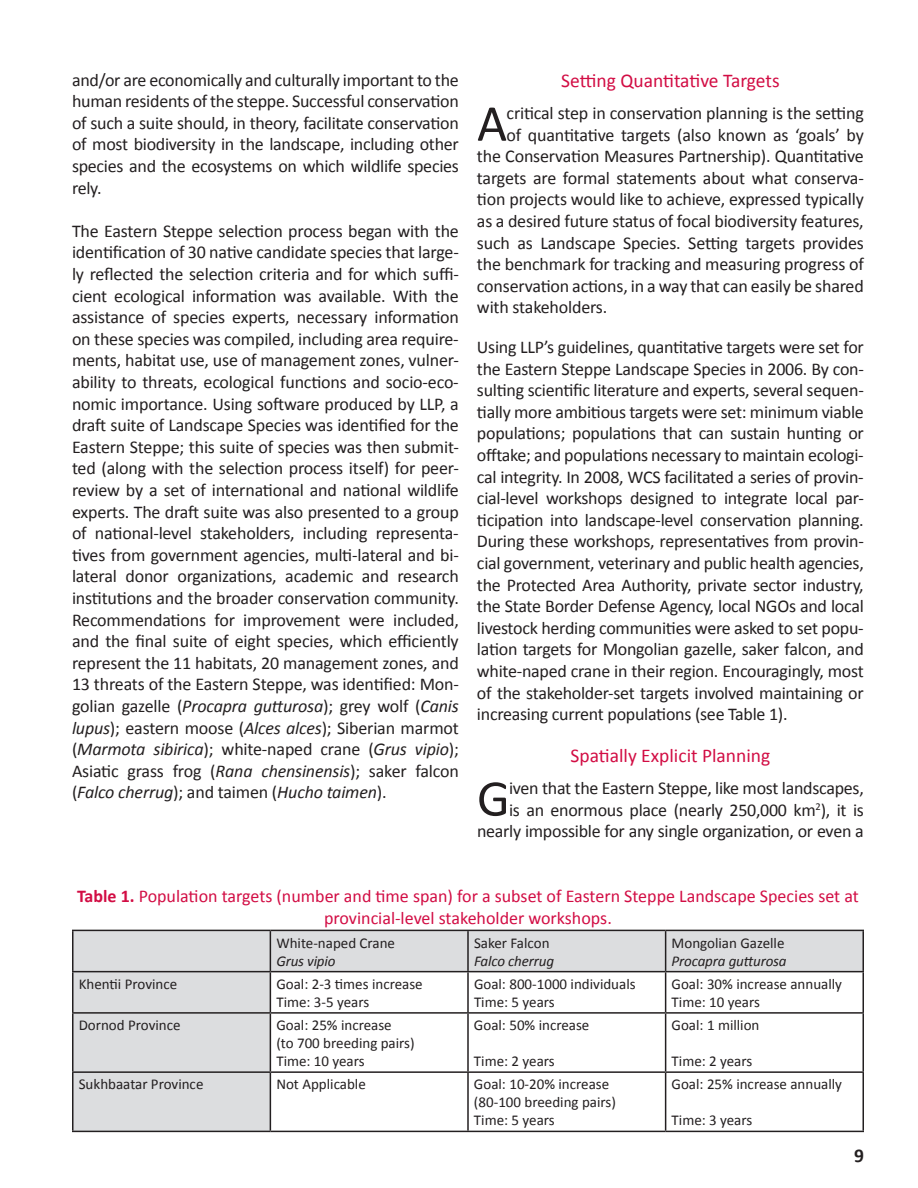
<style>
.page{position:relative;width:918px;height:1188px;background:#fff}
.page>*{position:absolute;margin:0;border:0;box-sizing:border-box;transform-origin:0 0}
.t1{font:52.05px "Calibri";color:#231f20}
.t2{font:19.5px "Calibri";color:#d20d44}
.t3{font:700 19.5px "Calibri";color:#231f20}
.t4{font:18px/21.6px "Calibri";letter-spacing:-.01em;color:#231f20;text-align:justify}
.t5{font:18px/21.6px "Calibri";color:#d20d44;text-align:center}
.t6{font:15px/18px "Calibri";color:#231f20}
.t7{font:italic 15px "Calibri";letter-spacing:-.01em;color:#231f20}
.s1{font-style:italic}
.s2{font-weight:700}
</style>
<div class="page">
<svg style="left:74px;top:931px;width:788px;height:200px"></svg>
<hr style="left:72px;top:930px;width:198px;height:1px;background:#231f20">
<hr style="left:72px;top:931px;width:2px;height:40px;background:#231f20">
<hr style="left:270px;top:930px;width:198px;height:1px;background:#231f20">
<hr style="left:270px;top:931px;width:1px;height:40px;background:#231f20">
<hr style="left:468px;top:930px;width:198px;height:1px;background:#231f20">
<hr style="left:467px;top:931px;width:2px;height:40px;background:#231f20">
<hr style="left:666px;top:930px;width:198px;height:1px;background:#231f20">
<hr style="left:665px;top:931px;width:1px;height:40px;background:#231f20">
<hr style="left:862px;top:931px;width:2px;height:40px;background:#231f20">
<hr style="left:72px;top:971px;width:198px;height:1px;background:#231f20">
<hr style="left:72px;top:972px;width:2px;height:40px;background:#231f20">
<hr style="left:270px;top:971px;width:198px;height:1px;background:#231f20">
<hr style="left:270px;top:972px;width:1px;height:40px;background:#231f20">
<hr style="left:468px;top:971px;width:198px;height:1px;background:#231f20">
<hr style="left:467px;top:972px;width:2px;height:40px;background:#231f20">
<hr style="left:666px;top:971px;width:198px;height:1px;background:#231f20">
<hr style="left:665px;top:972px;width:1px;height:40px;background:#231f20">
<hr style="left:862px;top:972px;width:2px;height:40px;background:#231f20">
<hr style="left:72px;top:1012px;width:198px;height:2px;background:#231f20">
<hr style="left:72px;top:1014px;width:2px;height:57px;background:#231f20">
<hr style="left:270px;top:1012px;width:198px;height:2px;background:#231f20">
<hr style="left:270px;top:1014px;width:1px;height:57px;background:#231f20">
<hr style="left:468px;top:1012px;width:198px;height:2px;background:#231f20">
<hr style="left:467px;top:1014px;width:2px;height:57px;background:#231f20">
<hr style="left:666px;top:1012px;width:198px;height:2px;background:#231f20">
<hr style="left:665px;top:1014px;width:1px;height:57px;background:#231f20">
<hr style="left:862px;top:1014px;width:2px;height:57px;background:#231f20">
<hr style="left:72px;top:1071px;width:198px;height:2px;background:#231f20">
<hr style="left:72px;top:1073px;width:2px;height:58px;background:#231f20">
<hr style="left:270px;top:1071px;width:198px;height:2px;background:#231f20">
<hr style="left:270px;top:1073px;width:1px;height:58px;background:#231f20">
<hr style="left:468px;top:1071px;width:198px;height:2px;background:#231f20">
<hr style="left:467px;top:1073px;width:2px;height:58px;background:#231f20">
<hr style="left:666px;top:1071px;width:198px;height:2px;background:#231f20">
<hr style="left:665px;top:1073px;width:1px;height:58px;background:#231f20">
<hr style="left:862px;top:1073px;width:2px;height:58px;background:#231f20">
<hr style="left:72px;top:1131px;width:198px;height:1px;background:#231f20">
<hr style="left:270px;top:1131px;width:198px;height:1px;background:#231f20">
<hr style="left:468px;top:1131px;width:198px;height:1px;background:#231f20">
<hr style="left:666px;top:1131px;width:198px;height:1px;background:#231f20">
<p class="t4" style="left:72px;top:68px;width:388px">and/or are economically and culturally important to the human residents of the steppe. Successful conservation of such a suite should, in theory, facilitate conservation of most biodiversity in the landscape, including other species and the ecosystems on which wildlife species rely.</p>
<p class="t4" style="left:72px;top:219px;width:388px">The Eastern Steppe selection process began with the identification of 30 native candidate species that large&shy;ly reflected the selection criteria and for which suffi&shy;cient ecological information was available. With the assistance of species experts, necessary information on these species was compiled, including area require&shy;ments, habitat use, use of management zones, vulner&shy;ability to threats, ecological functions and socio-eco&shy;nomic importance. Using software produced by LLP, a draft suite of Landscape Species was identified for the Eastern Steppe; this suite of species was then submit&shy;ted (along with the selection process itself) for peer&shy;review by a set of international and national wildlife experts. The draft suite was also presented to a group of national-level stakeholders, including representa&shy;tives from government agencies, multi-lateral and bi&shy;lateral donor organizations, academic and research institutions and the broader conservation community.<br>Recommendations for improvement were included, and the final suite of eight species, which efficiently represent the 11 habitats, 20 management zones, and 13 threats of the Eastern Steppe, was identified: Mon&shy;golian gazelle (<span class="s1">Procapra gutturosa</span>); grey wolf (<span class="s1">Canis lupus</span>); eastern moose (<span class="s1">Alces alces</span>); Siberian marmot (<span class="s1">Marmota sibirica</span>); white-naped crane (<span class="s1">Grus vipio</span>); Asiatic grass frog (<span class="s1">Rana chensinensis</span>); saker falcon (<span class="s1">Falco cherrug</span>); and taimen (<span class="s1">Hucho taimen</span>).</p>
<p class="t2" style="left:561px;top:68px;width:220px">Setting Quantitative Targets</p>
<h1 class="t1" style="left:477px;top:91px;width:32px">A</h1>
<p class="t4" style="left:507px;top:101px;width:359px">critical step in conservation planning is the setting</p>
<p class="t4" style="left:507px;top:123px;width:359px">of quantitative targets (also known as ‘goals’ by</p>
<p class="t4" style="left:477px;top:145px;width:388px">the Conservation Measures Partnership). Quantitative</p>
<p class="t4" style="left:477px;top:166px;width:388px">targets are formal statements about what conserva-</p>
<p class="t4" style="left:477px;top:188px;width:388px">tion projects would like to achieve, expressed typically</p>
<p class="t4" style="left:477px;top:209px;width:388px">as a desired future status of focal biodiversity features,</p>
<p class="t4" style="left:477px;top:231px;width:388px">such as Landscape Species. Setting targets provides</p>
<p class="t4" style="left:477px;top:253px;width:388px">the benchmark for tracking and measuring progress of</p>
<p class="t4" style="left:477px;top:274px;width:388px">conservation actions, in a way that can easily be shared</p>
<p class="t4" style="left:477px;top:296px;width:132px">with stakeholders.</p>
<p class="t4" style="left:477px;top:335px;width:388px">Using LLP’s guidelines, quantitative targets were set for the Eastern Steppe Landscape Species in 2006. By con&shy;sulting scientific literature and experts, several sequen&shy;tially more ambitious targets were set: minimum viable populations; populations that can sustain hunting or offtake; and populations necessary to maintain ecologi&shy;cal integrity. In 2008, WCS facilitated a series of provin&shy;cial-level workshops designed to integrate local par&shy;ticipation into landscape-level conservation planning.<br>During these workshops, representatives from provin&shy;cial government, veterinary and public health agencies, the Protected Area Authority, private sector industry, the State Border Defense Agency, local NGOs and local livestock herding communities were asked to set popu&shy;lation targets for Mongolian gazelle, saker falcon, and white-naped crane in their region. Encouragingly, most of the stakeholder-set targets involved maintaining or increasing current populations (see Table 1).</p>
<p class="t2" style="left:571px;top:743px;width:201px">Spatially Explicit Planning</p>
<h1 class="t1" style="left:477px;top:766px;width:34px">G</h1>
<p class="t4" style="left:477px;top:776px;width:388px;text-align:right">iven that the Eastern Steppe, like most landscapes,<br>is an enormous place (nearly 250,000 km<sup>2</sup>), it is nearly impossible for any single organization, or even a</p>
<p class="t5" style="left:77px;top:884px;width:783px"><span class="s2">Table 1.</span> Population targets (number and time span) for a subset of Eastern Steppe Landscape Species set at provincial-level stakeholder workshops.</p>
<p class="t6" style="left:276px;top:933px;width:120px">White-naped Crane</p>
<p class="t7" style="left:276px;top:951px;width:61px">Grus vipio</p>
<p class="t6" style="left:474px;top:933px;width:77px">Saker Falcon</p>
<p class="t7" style="left:474px;top:951px;width:82px">Falco cherrug</p>
<p class="t6" style="left:672px;top:933px;width:114px">Mongolian Gazelle</p>
<p class="t7" style="left:672px;top:951px;width:117px">Procapra gutturosa</p>
<p class="t6" style="left:79px;top:974px;width:100px">Khentii Province</p>
<p class="t6" style="left:276px;top:974px;width:148px">Goal: 2-3 times increase<br>Time: 3-5 years</p>
<p class="t6" style="left:474px;top:974px;width:163px">Goal: 800-1000 individuals<br>Time: 5 years</p>
<p class="t6" style="left:672px;top:974px;width:172px">Goal: 30% increase annually<br>Time: 10 years</p>
<p class="t6" style="left:79px;top:1015px;width:103px">Dornod Province</p>
<p class="t6" style="left:276px;top:1015px;width:140px">Goal: 25% increase<br>(to 700 breeding pairs)<br>Time: 10 years</p>
<p class="t6" style="left:474px;top:1015px;width:117px">Goal: 50% increase</p>
<p class="t6" style="left:672px;top:1015px;width:89px">Goal: 1 million</p>
<p class="t6" style="left:672px;top:1051px;width:82px">Time: 2 years</p>
<p class="t6" style="left:474px;top:1051px;width:82px">Time: 2 years</p>
<p class="t6" style="left:79px;top:1075px;width:126px">Sukhbaatar Province</p>
<p class="t6" style="left:276px;top:1075px;width:91px">Not Applicable</p>
<p class="t6" style="left:474px;top:1075px;width:143px">Goal: 10-20% increase (80-100 breeding pairs)<br>Time: 5 years</p>
<p class="t6" style="left:672px;top:1075px;width:172px">Goal: 25% increase annually</p>
<p class="t6" style="left:672px;top:1111px;width:82px">Time: 3 years</p>
<p class="t3" style="left:854px;top:1144px;width:11px">9</p>
</div>
